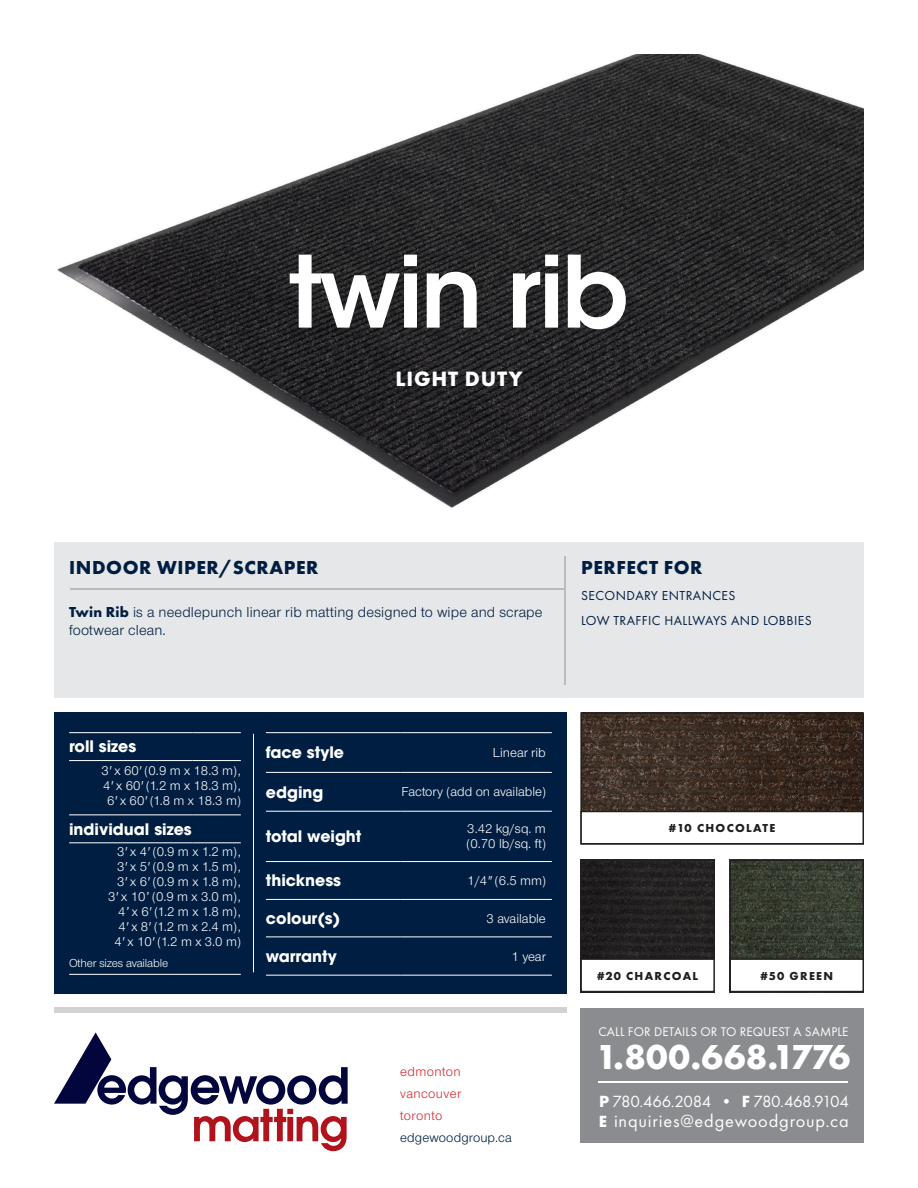
<style>
.page{position:relative;width:918px;height:1188px;background:#fff}
.page>*{position:absolute;margin:0;border:0;box-sizing:border-box;transform-origin:0 0}
.Main_Product_title{font:600 98.7px "ITC Avant Garde Std";letter-spacing:-.03em;color:#fff}
.t1{font:700 36px "Futura PT";letter-spacing:.005em;color:#fff}
.Duty_Category{font:700 21.6px "Futura PT";letter-spacing:.04em;color:#fff}
.Bold_Subhead_perf_fo{font:700 19.5px "Futura PT";letter-spacing:.03em;color:#001e41}
.t2{font:18.3px "Futura PT";letter-spacing:.045em;color:#fff}
.t3{font:16.8px "Futura PT";letter-spacing:-.02em;color:#fff}
.Table_bold{font:700 15.75px "ITC Avant Garde Std";color:#fff}
.Product_Copy{font:15px/18px "Nimbus San Nov";letter-spacing:.01em;color:#001e41}
.Table_Text{font:13.5px/15px "Nimbus San Nov";color:#fff}
.Application_catagori{font:13.5px "Futura PT";letter-spacing:.03em;color:#001e41}
.t4{font:13.5px/21.8px "Nimbus San Nov";letter-spacing:.03em;color:#d9262e;text-align:justify}
.t5{font:13.5px "Nimbus San Nov";letter-spacing:.005em;color:#001e41}
.t6{font:13.05px "Futura PT";letter-spacing:.01em;color:#fff}
.Swatch_Color_Code{font:700 12px "Futura PT";letter-spacing:.11em;color:#231f20}
.Small_table_text{font:12px "Nimbus San Nov";letter-spacing:-.01em;color:#fff}
.s1{font-family:"Futura PT";font-weight:700}
.s2{font-family:"Nimbus San";font-weight:300;font-style:italic}
.s3{font-weight:700}
.s4{font-weight:700;font-size:16.8px}
</style>
<div class="page">
<div style="left:54px;top:1008px;width:513px;height:5px;background:#d1d2d4"></div>
<svg style="left:54px;top:1032px;width:294px;height:119px"></svg>
<div style="left:580px;top:1008px;width:284px;height:135px;background:#8a8c8f"></div>
<div style="left:54px;top:712px;width:513px;height:282px;background:#001e41"></div>
<div style="left:54px;top:542px;width:810px;height:156px;background:#e6e7e9"></div>
<hr style="left:70px;top:588px;width:495px;height:2px;background:#babbbe">
<hr style="left:564px;top:556px;width:2px;height:129px;background:#babbbe">
<hr style="left:253px;top:734px;width:1px;height:238px;background:#fff">
<img style="left:57px;top:54px;width:807px;height:454px">
<img style="left:583px;top:715px;width:278px;height:96px">
<div style="left:580px;top:712px;width:284px;height:133px;border:2px solid #231f20"></div>
<img style="left:583px;top:863px;width:129px;height:95px">
<div style="left:580px;top:860px;width:135px;height:132px;border:2px solid #231f20"></div>
<img style="left:732px;top:863px;width:129px;height:95px">
<div style="left:729px;top:860px;width:135px;height:132px;border:2px solid #231f20"></div>
<div style="left:286px;top:251px;width:353px;height:91px;background:#231f20;opacity:.25"></div>
<div style="left:394px;top:368px;width:141px;height:31px;background:#231f20;opacity:.25"></div>
<hr style="left:266px;top:732px;width:134px;height:1px;background:#fff">
<hr style="left:400px;top:732px;width:152px;height:1px;background:#fff">
<hr style="left:266px;top:772px;width:134px;height:1px;background:#fff">
<hr style="left:400px;top:772px;width:152px;height:1px;background:#fff">
<hr style="left:266px;top:811px;width:134px;height:1px;background:#fff">
<hr style="left:400px;top:811px;width:152px;height:1px;background:#fff">
<hr style="left:266px;top:861px;width:134px;height:1px;background:#fff">
<hr style="left:400px;top:861px;width:152px;height:1px;background:#fff">
<hr style="left:266px;top:899px;width:134px;height:1px;background:#fff">
<hr style="left:400px;top:899px;width:152px;height:1px;background:#fff">
<hr style="left:266px;top:937px;width:134px;height:1px;background:#fff">
<hr style="left:400px;top:937px;width:152px;height:1px;background:#fff">
<hr style="left:266px;top:975px;width:134px;height:1px;background:#fff">
<hr style="left:400px;top:975px;width:152px;height:1px;background:#fff">
<div style="left:580px;top:811px;width:284px;height:34px;border:2px solid #231f20"></div>
<div style="left:580px;top:958px;width:135px;height:34px;border:2px solid #231f20"></div>
<div style="left:729px;top:958px;width:135px;height:34px;border:2px solid #231f20"></div>
<hr style="left:599px;top:1082px;width:249px;height:1px;background:#fff">
<hr style="left:69px;top:974px;width:172px;height:1px;background:#fff">
<hr style="left:69px;top:760px;width:123px;height:1px;background:#fff">
<hr style="left:192px;top:760px;width:49px;height:1px;background:#fff">
<hr style="left:69px;top:843px;width:123px;height:1px;background:#fff">
<hr style="left:192px;top:843px;width:49px;height:1px;background:#fff">
<hr style="left:69px;top:732px;width:123px;height:1px;background:#fff">
<hr style="left:192px;top:732px;width:49px;height:1px;background:#fff">
<hr style="left:69px;top:815px;width:123px;height:1px;background:#fff">
<hr style="left:192px;top:815px;width:49px;height:1px;background:#fff">
<p class="Main_Product_title" style="left:289px;top:229px;width:342px">twin rib</p>
<p class="Duty_Category" style="left:395px;top:365px;width:129px">LIGHT DUTY</p>
<p class="Bold_Subhead_perf_fo" style="left:69px;top:555px;width:251px">INDOOR WIPER/SCRAPER</p>
<p class="Bold_Subhead_perf_fo" style="left:581px;top:555px;width:123px">PERFECT FOR</p>
<p class="Application_catagori" style="left:581px;top:587px;width:156px">SECONDARY ENTRANCES</p>
<p class="Application_catagori" style="left:581px;top:613px;width:232px">LOW TRAFFIC HALLWAYS AND LOBBIES</p>
<p class="Product_Copy" style="left:69px;top:604px;width:475px"><span class="s1">Twin Rib</span> is a needlepunch linear rib matting designed to wipe and scrape footwear clean.</p>
<p class="Table_bold" style="left:69px;top:736px;width:69px">roll sizes</p>
<p class="Table_Text" style="left:101px;top:763px;width:141px">3<span class="s2">'</span> x 60<span class="s2">'</span> (0.9 m x 18.3 m),</p>
<p class="Table_Text" style="left:103px;top:778px;width:139px">4<span class="s2">'</span> x 60<span class="s2">'</span> (1.2 m x 18.3 m),</p>
<p class="Table_Text" style="left:107px;top:793px;width:135px">6<span class="s2">'</span> x 60<span class="s2">'</span> (1.8 m x 18.3 m)</p>
<p class="Table_bold" style="left:69px;top:819px;width:124px">individual sizes</p>
<p class="Table_Text" style="left:117px;top:844px;width:125px">3<span class="s2">'</span> x 4<span class="s2">'</span> (0.9 m x 1.2 m),</p>
<p class="Table_Text" style="left:117px;top:859px;width:125px">3<span class="s2">'</span> x 5<span class="s2">'</span> (0.9 m x 1.5 m),</p>
<p class="Table_Text" style="left:117px;top:874px;width:125px">3<span class="s2">'</span> x 6<span class="s2">'</span> (0.9 m x 1.8 m),</p>
<p class="Table_Text" style="left:108px;top:889px;width:134px">3<span class="s2">'</span> x 10<span class="s2">’</span> (0.9 m x 3.0 m),</p>
<p class="Table_Text" style="left:118px;top:904px;width:124px">4<span class="s2">’</span> x 6<span class="s2">'</span> (1.2 m x 1.8 m),</p>
<p class="Table_Text" style="left:118px;top:919px;width:124px">4<span class="s2">'</span> x 8<span class="s2">'</span> (1.2 m x 2.4 m),</p>
<p class="Table_Text" style="left:115px;top:934px;width:128px">4<span class="s2">'</span> x 10<span class="s2">'</span> (1.2 m x 3.0 m)</p>
<p class="Small_table_text" style="left:69px;top:957px;width:101px">Other sizes available</p>
<p class="Table_bold" style="left:266px;top:742px;width:80px">face style</p>
<p class="Table_Text" style="left:493px;top:745px;width:54px">Linear rib</p>
<p class="Table_bold" style="left:266px;top:782px;width:59px">edging</p>
<p class="Table_Text" style="left:402px;top:784px;width:146px">Factory (add on available)</p>
<p class="Table_bold" style="left:266px;top:826px;width:97px">total weight</p>
<p class="Table_Text" style="left:467px;top:822px;width:81px">3.42 kg/sq. m (0.70 lb/sq. ft)</p>
<p class="Table_bold" style="left:266px;top:870px;width:77px">thickness</p>
<p class="Table_Text" style="left:467px;top:873px;width:80px">1/4<span class="s2">"</span> (6.5 mm)</p>
<p class="Table_bold" style="left:266px;top:908px;width:76px">colour(s)</p>
<p class="Table_Text" style="left:487px;top:911px;width:61px">3 available</p>
<p class="Table_bold" style="left:266px;top:946px;width:72px">warranty</p>
<p class="Table_Text" style="left:512px;top:949px;width:36px">1 year</p>
<p class="t4" style="left:400px;top:1061px;width:63px">edmonton vancouver toronto</p>
<p class="t5" style="left:400px;top:1129px;width:113px">edgewoodgroup.ca</p>
<p class="Swatch_Color_Code" style="left:669px;top:820px;width:108px">#10 CHOCOLATE</p>
<p class="Swatch_Color_Code" style="left:597px;top:968px;width:103px">#20 CHARCOAL</p>
<p class="Swatch_Color_Code" style="left:760px;top:968px;width:74px">#50 GREEN</p>
<p class="t6" style="left:598px;top:1024px;width:252px">CALL FOR DETAILS OR TO REQUEST A SAMPLE</p>
<p class="t1" style="left:596px;top:1034px;width:256px">1.800.668.1776</p>
<p class="t3" style="left:599px;top:1092px;width:251px"><span class="s3">P</span> 780.466.2084 • <span class="s3">F</span> 780.468.9104</p>
<p class="t2" style="left:599px;top:1110px;width:251px"><span class="s4">E</span> inquiries@edgewoodgroup.ca</p>
</div>
